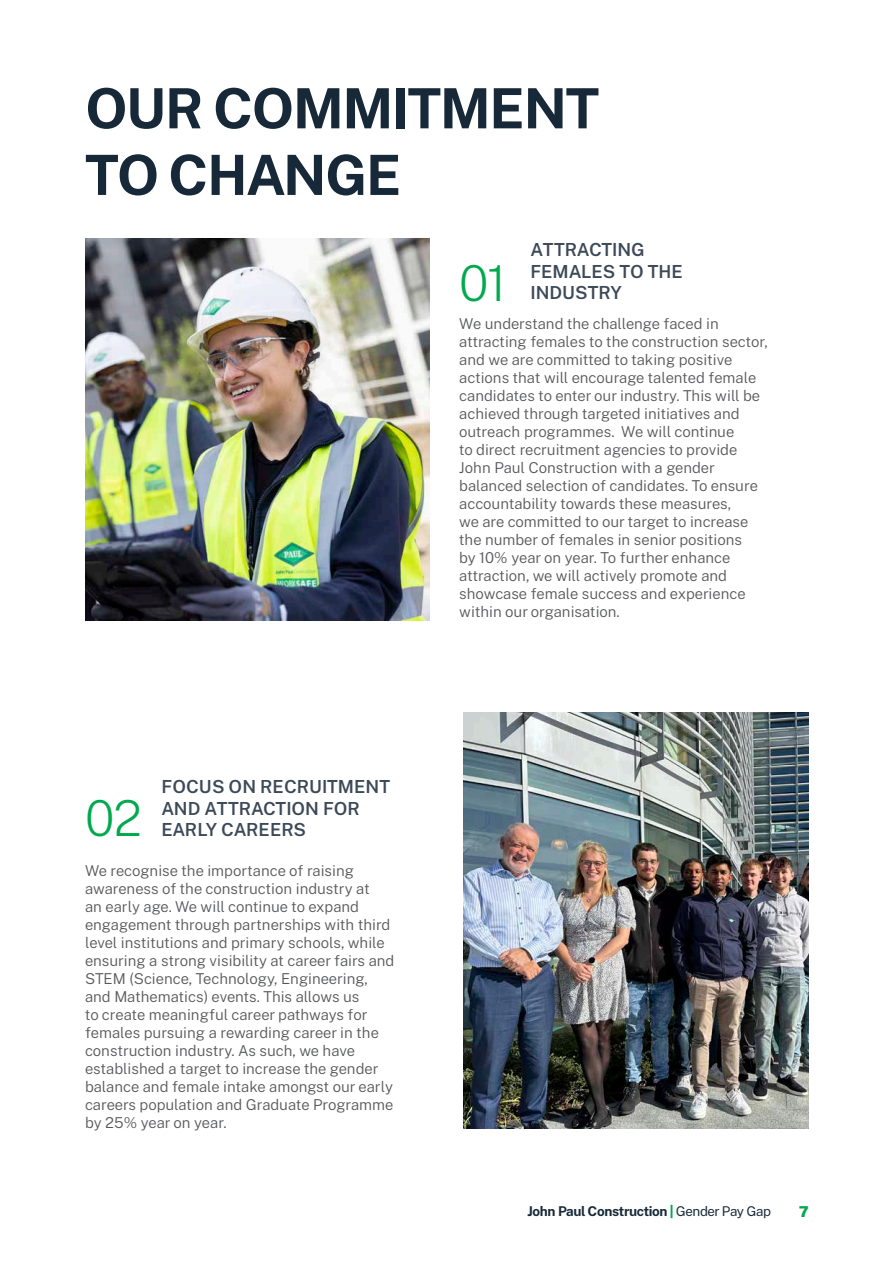
<style>
.page{position:relative;width:893px;height:1263px;background:#fff}
.page>*{position:absolute;margin:0;border:0;box-sizing:border-box;transform-origin:0 0}
.t1{font:700 55.5px/66.6px "Public Sans";letter-spacing:-.025em;color:#172938}
.t2{font:200 49.5px "Public Sans";color:#00a94d}
.t3{font:600 18px/21.6px "Public Sans";color:#3c4957}
.t4{font:300 15px/18px "Public Sans";color:#57585a}
.t5{font:900 15px "Public Sans";color:#00a94d}
.t6{font:700 13.5px "Public Sans";letter-spacing:-.025em;color:#172938}
.s1{font-weight:900;color:#00a94d}
.s2{font-weight:400}
</style>
<div class="page">
<img style="left:85px;top:238px;width:344px;height:383px">
<img style="left:464px;top:713px;width:344px;height:415px">
<p class="t1" style="left:85px;top:73px;width:516px">OUR COMMITMENT<br>TO CHANGE</p>
<p class="t2" style="left:459px;top:245px;width:49px">01</p>
<p class="t3" style="left:530px;top:238px;width:154px">ATTRACTING<br>FEMALES TO THE<br>INDUSTRY</p>
<p class="t2" style="left:85px;top:781px;width:59px">02</p>
<p class="t3" style="left:162px;top:775px;width:230px">FOCUS ON RECRUITMENT<br>AND ATTRACTION FOR<br>EARLY CAREERS</p>
<p class="t4" style="left:85px;top:861px;width:311px">We recognise the importance of raising awareness of the construction industry at<br>an early age. We will continue to expand engagement through partnerships with third level institutions and primary schools, while ensuring a strong visibility at career fairs and STEM (Science, Technology, Engineering, and Mathematics) events. This allows us<br>to create meaningful career pathways for females pursuing a rewarding career in the construction industry. As such, we have established a target to increase the gender balance and female intake amongst our early careers population and Graduate Programme by 25% year on year.</p>
<p class="t4" style="left:459px;top:314px;width:310px">We understand the challenge faced in attracting females to the construction sector, and we are committed to taking positive actions that will encourage talented female candidates to enter our industry. This will be achieved through targeted initiatives and outreach programmes. We will continue<br>to direct recruitment agencies to provide John Paul Construction with a gender balanced selection of candidates. To ensure accountability towards these measures,<br>we are committed to our target to increase the number of females in senior positions<br>by 10% year on year. To further enhance attraction, we will actively promote and showcase female success and experience within our organisation.</p>
<p class="t6" style="left:527px;top:1200px;width:245px">John Paul Construction <span class="s1">|</span> <span class="s2">Gender Pay Gap</span></p>
<p class="t5" style="left:799px;top:1200px;width:11px">7</p>
</div>
